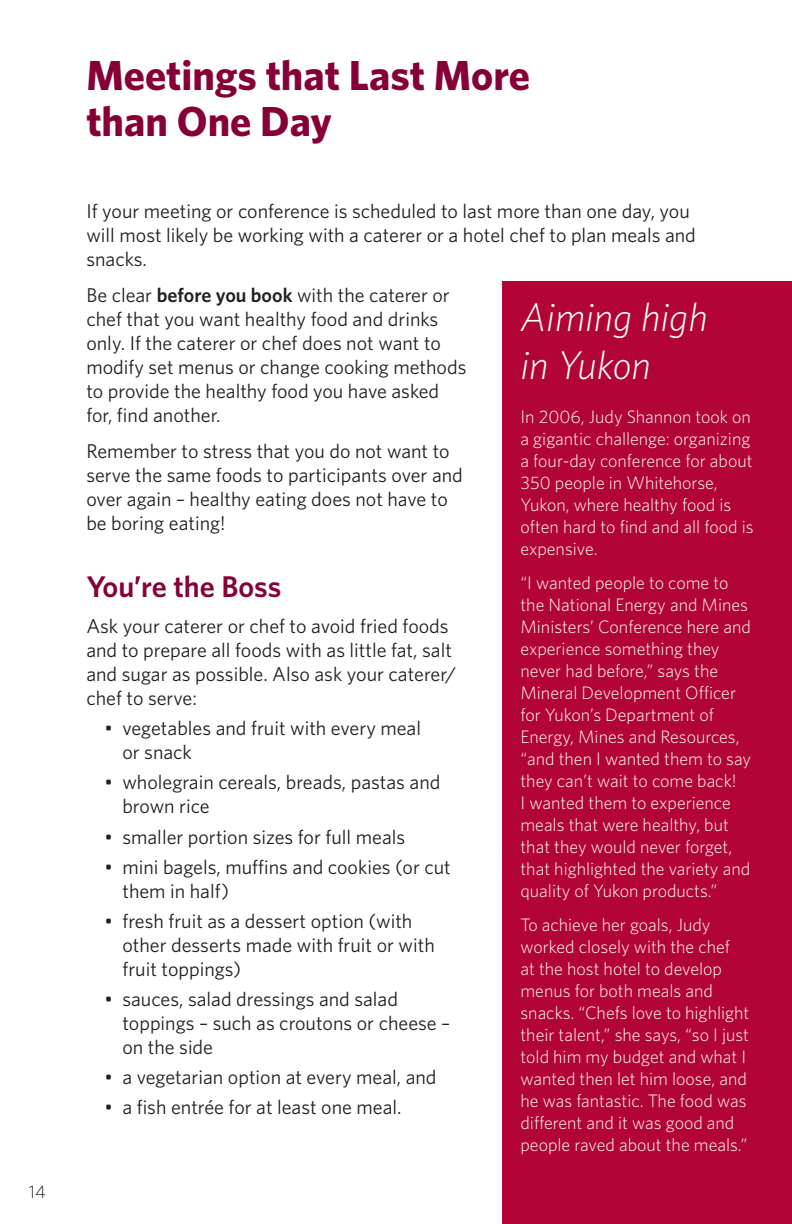
<style>
.page{position:relative;width:792px;height:1224px;background:#fff}
.page>*{position:absolute;margin:0;border:0;box-sizing:border-box;transform-origin:0 0}
.t1{font:700 42px/46px "Whitney";color:#860037}
.t2{font:italic 300 40px/48px "Whitney";color:#fff}
.Head_B{font:600 30px "Whitney";color:#860037}
.t3{font:20px/24px "Whitney";color:#231f20}
.t4{font:300 18px/22px "Whitney";color:#fff}
.t5{font:300 18px "Whitney";color:#231f20}
.s1{font-weight:600}
</style>
<div class="page">
<div style="left:502px;top:281px;width:290px;height:943px;background:#b30437"></div>
<p class="t5" style="left:29px;top:1180px;width:19px">14</p>
<p class="t1" style="left:86px;top:51px;width:445px">Meetings that Last More than One Day</p>
<p class="t3" style="left:86px;top:199px;width:611px">If your meeting or conference is scheduled to last more than one day, you will most likely be working with a caterer or a hotel chef to plan meals and snacks.</p>
<p class="t3" style="left:86px;top:283px;width:382px">Be clear <span class="s1">before you book</span> with the caterer or chef that you want healthy food and drinks only. If the caterer or chef does not want to modify set menus or change cooking methods to provide the healthy food you have asked for, find another.</p>
<p class="t3" style="left:86px;top:438px;width:378px">Remember to stress that you do not want to serve the same foods to participants over and over again – healthy eating does not have to be boring eating!</p>
<p class="t2" style="left:520px;top:292px;width:189px">Aiming high in Yukon</p>
<p class="t4" style="left:520px;top:405px;width:235px">I n 2006, Judy Shannon took on a gigantic challenge: organizing a four-day conference for about<br>350 people in Whitehorse,<br>Yukon, where healthy food is often hard to find and all food is expensive.</p>
<p class="t4" style="left:520px;top:571px;width:232px">“I wanted people to come to the National Energy and Mines<br>Ministers’ Conference here and experience something they never had before,” says the<br>Mineral Development Officer for Yukon’s Department of<br>Energy, Mines and Resources, “and then I wanted them to say they can’t wait to come back!<br>I wanted them to experience meals that were healthy, but that they would never forget, that highlighted the variety and quality of Yukon products.”</p>
<p class="t4" style="left:520px;top:913px;width:230px">To achieve her goals, Judy worked closely with the chef<br>at the host hotel to develop menus for both meals and snacks. “Chefs love to highlight their talent,” she says, “so I just told him my budget and what I wanted then let him loose, and he was fantastic. The food was different and it was good and people raved about the meals.”</p>
<p class="Head_B" style="left:86px;top:567px;width:196px">You’re the Boss</p>
<p class="t3" style="left:86px;top:614px;width:371px">Ask your caterer or chef to avoid fried foods and to prepare all foods with as little fat, salt and sugar as possible. Also ask your caterer/ chef to serve:</p>
<p class="t3" style="left:122px;top:716px;width:300px;text-indent:-18px">• vegetables and fruit with every meal or snack</p>
<p class="t3" style="left:122px;top:770px;width:320px;text-indent:-18px">• wholegrain cereals, breads, pastas and brown rice</p>
<p class="t3" style="left:104px;top:824px;width:302px">• smaller portion sizes for full meals</p>
<p class="t3" style="left:122px;top:854px;width:330px;text-indent:-18px">• mini bagels, muffins and cookies (or cut them in half)</p>
<p class="t3" style="left:122px;top:908px;width:314px;text-indent:-18px">• fresh fruit as a dessert option (with other desserts made with fruit or with fruit toppings)</p>
<p class="t3" style="left:122px;top:986px;width:329px;text-indent:-18px">• sauces, salad dressings and salad toppings – such as croutons or cheese – on the side</p>
<p class="t3" style="left:104px;top:1064px;width:334px">• a vegetarian option at every meal, and</p>
<p class="t3" style="left:104px;top:1094px;width:299px">• a fish entrée for at least one meal.</p>
</div>
